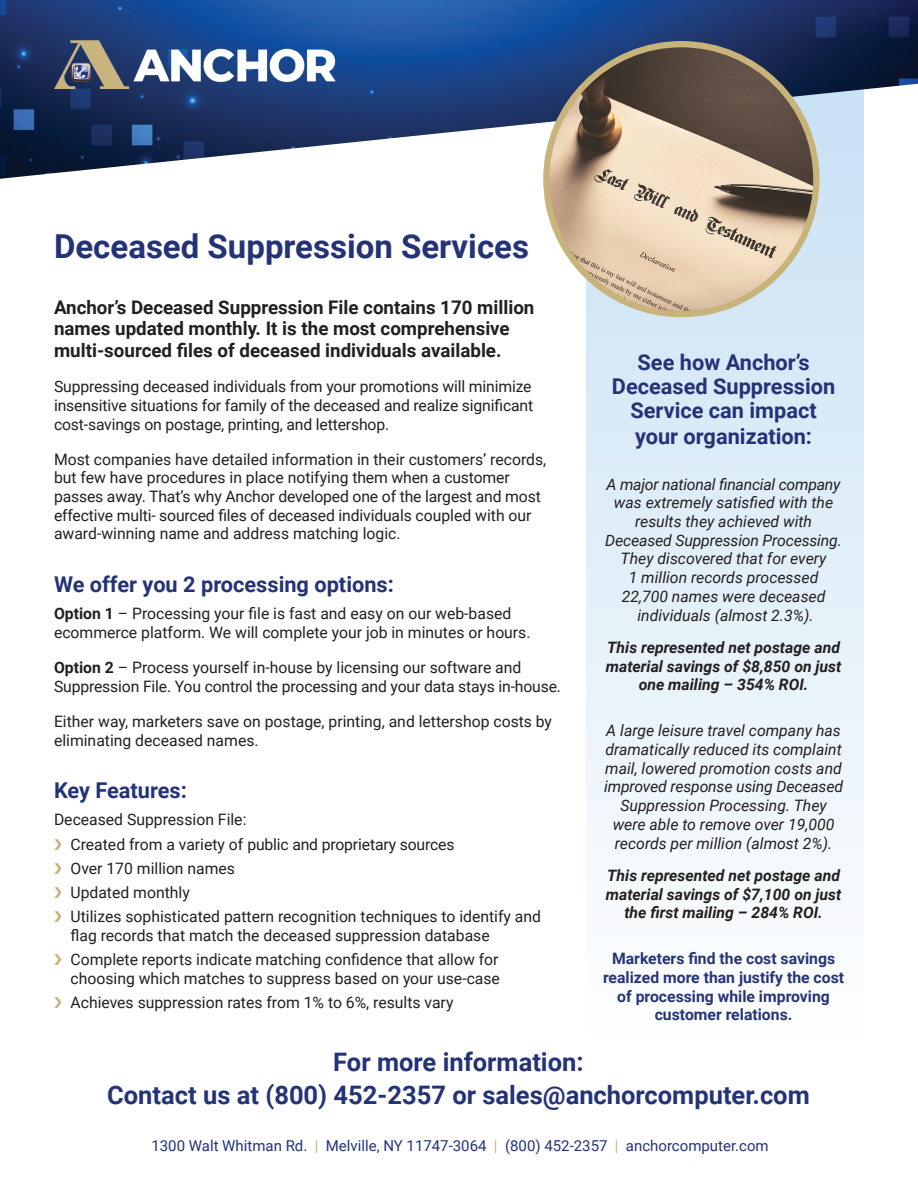
<style>
.page{position:relative;width:918px;height:1188px;background:#fff}
.page>*{position:absolute;margin:0;border:0;box-sizing:border-box;transform-origin:0 0}
.t1{font:700 33px "Roboto";color:#243278}
.t2{font:700 25.5px/33px "Roboto";color:#243278;text-align:center}
.t3{font:700 21.75px/24.5px "Roboto";color:#243278;text-align:center}
.t4{font:700 18.75px/21.8px "Roboto";color:#231f20}
.t5{font:15.75px/18.8px "Roboto";color:#231f20}
.t6{font:italic 15.75px/18.8px "Roboto";color:#231f20;text-align:center}
.t7{font:italic 700 15.75px/18.8px "Roboto";color:#231f20;text-align:center}
.t8{font:700 15.75px/18.8px "Roboto";color:#273478;text-align:center}
.t9{font:15px "Roboto";color:#243278}
.s1{font-weight:700}
.s2{color:#c8b37a}
</style>
<div class="page">
<div style="left:586px;top:63px;width:278px;height:982px;background:linear-gradient(to bottom,#c6e0f3,#fefeff)"></div>
<img style="left:696px;top:0;width:222px;height:107px">
<img style="left:0;top:0;width:286px;height:179px">
<img style="left:284px;top:0;width:412px;height:149px">
<img style="left:55px;top:40px;width:282px;height:48px">
<img style="left:546px;top:46px;width:270px;height:268px">
<div style="left:543px;top:41px;width:276px;height:276px;border:6px solid #c8b37a;border-radius:50%"></div>
<h1 class="t1" style="left:54px;top:223px;width:477px">Deceased Suppression Services</h1>
<p class="t4" style="left:54px;top:295px;width:482px">Anchor’s Deceased Suppression File contains 170 million names updated monthly. It is the most comprehensive multi-sourced files of deceased individuals available.</p>
<p class="t5" style="left:54px;top:377px;width:481px;text-align:justify">Suppressing deceased individuals from your promotions will minimize insensitive situations for family of the deceased and realize significant cost-savings on postage, printing, and lettershop.</p>
<p class="t5" style="left:54px;top:449px;width:494px">Most companies have detailed information in their customers’ records, but few have procedures in place notifying them when a customer passes away. That’s why Anchor developed one of the largest and most effective multi- sourced files of deceased individuals coupled with our award-winning name and address matching logic.</p>
<h3 class="t3" style="left:54px;top:571px;width:341px">We offer you 2 processing options:</h3>
<p class="t5" style="left:54px;top:604px;width:478px"><span class="s1">Option 1</span> – Processing your file is fast and easy on our web-based ecommerce platform. We will complete your job in minutes or hours.</p>
<p class="t5" style="left:54px;top:658px;width:509px"><span class="s1">Option 2</span> – Process yourself in-house by licensing our software and<br>Suppression File. You control the processing and your data stays in-house.</p>
<p class="t5" style="left:54px;top:711px;width:500px">Either way, marketers save on postage, printing, and lettershop costs by eliminating deceased names.</p>
<h3 class="t3" style="left:54px;top:777px;width:134px">Key Features:</h3>
<p class="t5" style="left:54px;top:807px;width:489px;line-height:24.2px">Deceased Suppression File:<br><span class="s2">❯</span> Created from a variety of public and proprietary sources<br><span class="s2">❯</span> Over 170 million names<br><span class="s2">❯</span> Updated monthly<br><span class="s2">❯</span> Utilizes sophisticated pattern recognition techniques to identify and</p>
<p class="t5" style="left:54px;top:923px;width:446px;line-height:24.2px;text-align:center">flag records that match the deceased suppression database<br><span class="s2">❯</span> Complete reports indicate matching confidence that allow for</p>
<p class="t5" style="left:54px;top:965px;width:447px;line-height:24.2px;text-indent:17px">choosing which matches to suppress based on your use-case <span class="s2">❯</span> Achieves suppression rates from 1% to 6%, results vary</p>
<h3 class="t3" style="left:612px;top:349px;width:225px">See how Anchor’s<br>Deceased Suppression<br>Service can impact your organization:</h3>
<p class="t6" style="left:605px;top:474px;width:238px">A major national financial company was extremely satisfied with the results they achieved with<br>Deceased Suppression Processing.<br>They discovered that for every<br>1 million records processed<br>22,700 names were deceased individuals (almost 2.3%).</p>
<p class="t7" style="left:606px;top:637px;width:237px">This represented net postage and material savings of $8,850 on just one mailing – 354% ROI.</p>
<p class="t6" style="left:604px;top:721px;width:240px">A large leisure travel company has dramatically reduced its complaint mail, lowered promotion costs and improved response using Deceased Suppression Processing. They were able to remove over 19,000 records per million (almost 2%).</p>
<p class="t7" style="left:606px;top:865px;width:237px">This represented net postage and material savings of $7,100 on just the first mailing – 284% ROI.</p>
<p class="t8" style="left:603px;top:949px;width:243px">Marketers find the cost savings realized more than justify the cost of processing while improving customer relations.</p>
<h2 class="t2" style="left:107px;top:1045px;width:704px">For more information:<br>Contact us at (800) 452-2357 or sales@anchorcomputer.com</h2>
<p class="t9" style="left:151px;top:1135px;width:619px">1300 Walt Whitman Rd. <span class="s2">|</span> Melville, NY 11747-3064 <span class="s2">|</span> (800) 452-2357 <span class="s2">|</span> anchorcomputer.com</p>
</div>
